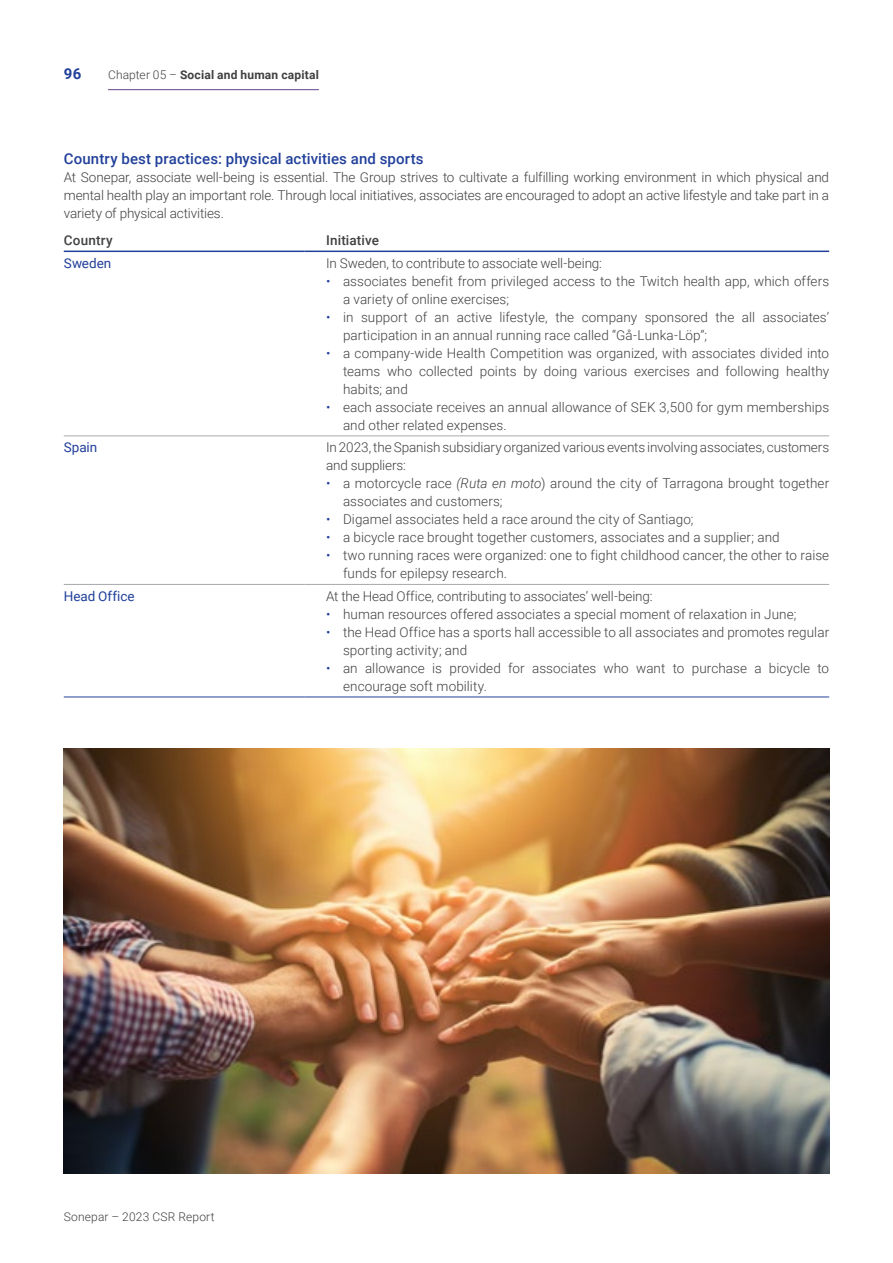
<style>
.page{position:relative;width:893px;height:1263px;background:#fff}
.page>*{position:absolute;margin:0;border:0;box-sizing:border-box;transform-origin:0 0}
.t1{font:500 15px "Sonepar Roboto";letter-spacing:.01em;color:#21409a}
.t2{font:700 15px "Sonepar Roboto";color:#21409a}
.t3{font:300 13.5px/18px "Sonepar Roboto";letter-spacing:.005em;color:#414042}
.t4{font:13.5px "Sonepar Roboto";color:#21409a}
.t5{font:500 13.5px "Sonepar Roboto";letter-spacing:.015em;color:#414042}
.t6{font:700 12px "Sonepar Roboto";letter-spacing:.015em;color:#414042}
.t7{font:300 12px "Sonepar Roboto";letter-spacing:.015em;color:#414042}
.s1{font-weight:300}
.s2{color:#21409a}
.s3{font-style:italic}
</style>
<div class="page">
<hr style="left:108px;top:89px;width:211px;height:1px;background:#624289">
<img style="left:64px;top:748px;width:765px;height:426px">
<hr style="left:64px;top:251px;width:241px;height:1px;background:#21409a">
<svg style="left:305px;top:251px;width:21px;height:1px"></svg>
<hr style="left:326px;top:251px;width:503px;height:1px;background:#21409a">
<hr style="left:64px;top:436px;width:241px;height:1px;background:#a7a9ac">
<svg style="left:305px;top:436px;width:21px;height:1px"></svg>
<hr style="left:326px;top:436px;width:503px;height:1px;background:#a7a9ac">
<hr style="left:64px;top:697px;width:241px;height:1px;background:#21409a">
<svg style="left:305px;top:697px;width:21px;height:1px"></svg>
<hr style="left:326px;top:697px;width:503px;height:1px;background:#21409a">
<hr style="left:64px;top:584px;width:241px;height:1px;background:#a7a9ac">
<svg style="left:305px;top:584px;width:21px;height:1px"></svg>
<hr style="left:326px;top:584px;width:503px;height:1px;background:#a7a9ac">
<p class="t2" style="left:64px;top:63px;width:19px">96</p>
<p class="t6" style="left:108px;top:66px;width:212px"><span class="s1">Chapter 05 –</span> Social and human capital</p>
<p class="t1" style="left:64px;top:148px;width:361px">Country best practices: physical activities and sports</p>
<p class="t3" style="left:64px;top:167px;width:767px;text-align:justify">At Sonepar, associate well-being is essential. The Group strives to cultivate a fulfilling working environment in which physical and mental health play an important role. Through local initiatives, associates are encouraged to adopt an active lifestyle and take part in a variety of physical activities.</p>
<p class="t5" style="left:64px;top:231px;width:50px">Country</p>
<p class="t5" style="left:326px;top:231px;width:54px">Initiative</p>
<p class="t4" style="left:64px;top:254px;width:49px">Sweden</p>
<p class="t3" style="left:326px;top:254px;width:278px">In Sweden, to contribute to associate well-being:</p>
<p class="t3" style="left:343px;top:272px;width:488px;text-indent:-17px"><span class="s2">•</span> associates benefit from privileged access to the Twitch health app, which offers a variety of online exercises;</p>
<p class="t3" style="left:343px;top:308px;width:488px;text-indent:-17px"><span class="s2">•</span> in support of an active lifestyle, the company sponsored the all associates’ participation in an annual running race called “Gå-Lunka-Löp”;</p>
<p class="t3" style="left:343px;top:344px;width:488px;text-align:justify;text-indent:-17px"><span class="s2">•</span> a company-wide Health Competition was organized, with associates divided into teams who collected points by doing various exercises and following healthy habits; and</p>
<p class="t3" style="left:343px;top:398px;width:488px;text-indent:-17px"><span class="s2">•</span> each associate receives an annual allowance of SEK 3,500 for gym memberships and other related expenses.</p>
<p class="t4" style="left:64px;top:438px;width:35px">Spain</p>
<p class="t3" style="left:326px;top:438px;width:505px">In 2023, the Spanish subsidiary organized various events involving associates, customers and suppliers:</p>
<p class="t3" style="left:343px;top:474px;width:488px;text-indent:-17px"><span class="s2">•</span> a motorcycle race <span class="s3">(Ruta en moto</span>) around the city of Tarragona brought together associates and customers;</p>
<p class="t3" style="left:326px;top:510px;width:369px"><span class="s2">•</span> Digamel associates held a race around the city of Santiago;</p>
<p class="t3" style="left:326px;top:528px;width:455px"><span class="s2">•</span> a bicycle race brought together customers, associates and a supplier; and</p>
<p class="t3" style="left:343px;top:546px;width:488px;text-indent:-17px"><span class="s2">•</span> two running races were organized: one to fight childhood cancer, the other to raise funds for epilepsy research.</p>
<p class="t4" style="left:64px;top:587px;width:72px">Head Office</p>
<p class="t3" style="left:326px;top:587px;width:328px">At the Head Office, contributing to associates’ well-being:</p>
<p class="t3" style="left:326px;top:605px;width:472px"><span class="s2">•</span> human resources offered associates a special moment of relaxation in June;</p>
<p class="t3" style="left:343px;top:623px;width:488px;text-indent:-17px"><span class="s2">•</span> the Head Office has a sports hall accessible to all associates and promotes regular sporting activity; and</p>
<p class="t3" style="left:343px;top:659px;width:488px;text-indent:-17px"><span class="s2">•</span> an allowance is provided for associates who want to purchase a bicycle to encourage soft mobility.</p>
<p class="t7" style="left:64px;top:1208px;width:152px">Sonepar – 2023 CSR Report</p>
</div>
